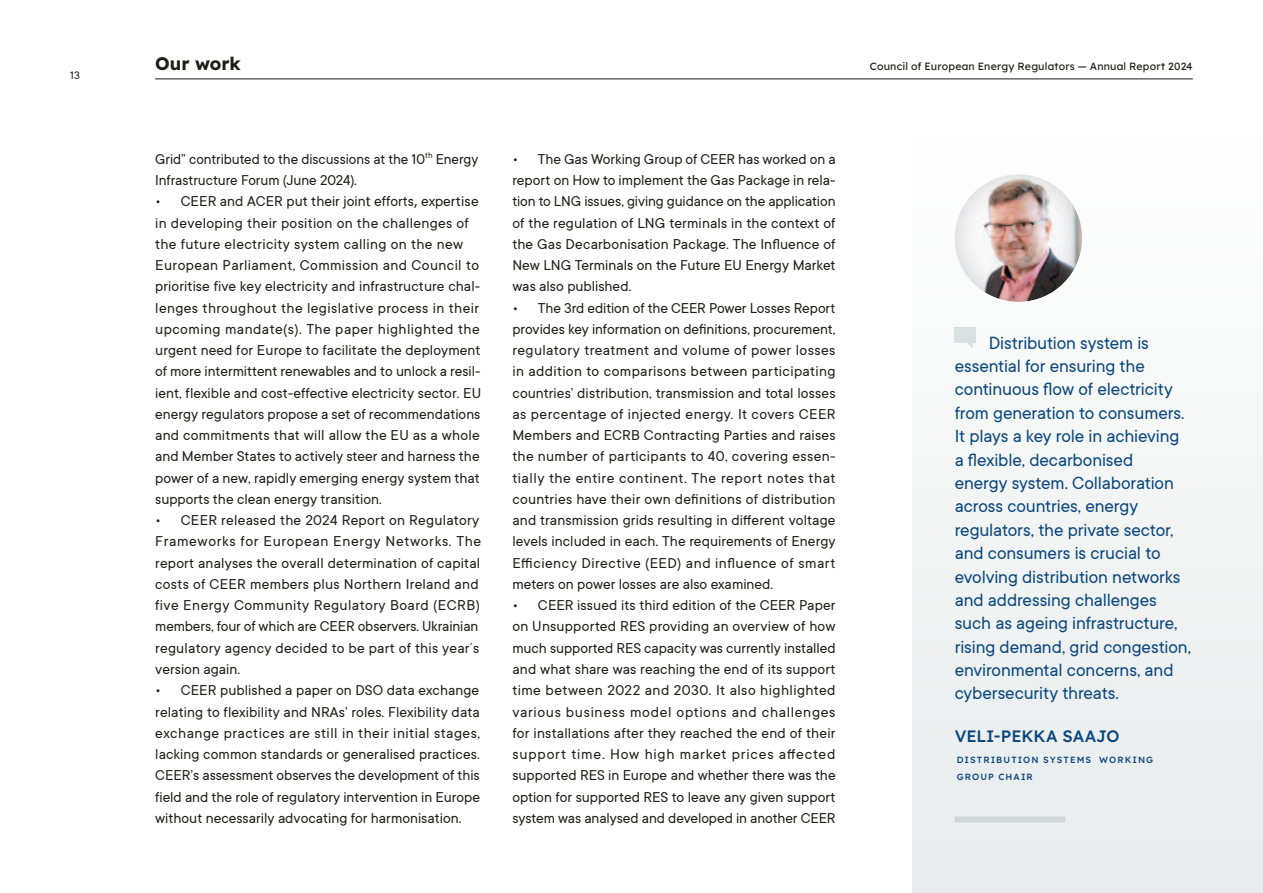
<style>
.page{position:relative;width:1263px;height:893px;background:#fff}
.page>*{position:absolute;margin:0;border:0;box-sizing:border-box;transform-origin:0 0}
.t1{font:19.5px/23.4px "TT Commons";letter-spacing:-.005em;color:#09467d}
.t2{font:700 18px "Lexend Deca";letter-spacing:-.005em;color:#1d1d1b}
.t3{font:500 16.5px "Lexend Deca";letter-spacing:-.01em;color:#09467d}
.t4{font:15.75px/21.3px "TT Commons";letter-spacing:.005em;color:#1d1d1b;text-align:justify}
.t5{font:12px "TT Commons";color:#1d1d1b}
.t6{font:10.5px "Lexend Deca";letter-spacing:.02em;color:#1d1d1b}
.t7{font:500 9px/17px "Lexend Deca";letter-spacing:.115em;color:#09467d}
.s1{font-family:"Myriad Pro";font-size:15px}
.s2{font-family:"Myriad Pro"}
</style>
<div class="page">
<hr style="left:155px;top:79px;width:1038px;height:1px;background:#1d1d1b">
<div style="left:912px;top:138px;width:351px;height:755px;background:#f2f4f4"></div>
<div style="left:955px;top:816px;width:110px;height:6px;background:#cfd7d6"></div>
<div style="left:955px;top:327px;width:21px;height:16px;background:#d8e1e0"></div>
<svg style="left:968px;top:343px;width:5px;height:5px"></svg>
<div style="left:955px;top:172px;width:130px;height:131px;background:#1d1d1b;opacity:.2"></div>
<p class="t5" style="left:70px;top:67px;width:11px">13</p>
<p class="t2" style="left:155px;top:49px;width:87px">Our work</p>
<p class="t4" style="left:155px;top:148px;width:325px">Grid” contributed to the discussions at the 10<sup>th</sup> Energy<br>Infrastructure Forum (June 2024).</p>
<p class="t4" style="left:155px;top:190px;width:327px;text-align:left">• CEER and ACER put their join<span class="s1">t</span> efforts<span class="s2">,</span> expertise in developing their position on the challenges of the future electricity system calling on the new European Parliament, Commission and Council to prioritise five key electricity and infrastructure chal&shy;lenges throughout the legislative process in their upcoming mandate(s). The paper highlighted the urgent need for Europe to facilitate the deployment of more intermittent renewables and to unlock a resil&shy;ient, flexible and cost-effective electricity sector. EU energy regulators propose a set of recommendations and commitments that will allow the EU as a whole and Member States to actively steer and harness the power of a new, rapidly emerging energy system that supports the clean energy transition.</p>
<p class="t4" style="left:155px;top:509px;width:327px;text-align:left">• CEER released the 2024 Report on Regulatory Frameworks for European Energy Networks. The report analyses the overall determination of capital costs of CEER members plus Northern Ireland and five Energy Community Regulatory Board (ECRB) members, four of which are CEER observers. Ukrainian regulatory agency decided to be part of this year´s version again.</p>
<p class="t4" style="left:155px;top:679px;width:326px">• CEER published a paper on DSO data exchange relating to flexibility and NRAs’ roles. Flexibility data exchange practices are still in their initial stages, lacking common standards or generalised practices.<br>CEER’s assessment observes the development of this field and the role of regulatory intervention in Europe without necessarily advocating for harmonisation.</p>
<p class="t4" style="left:512px;top:148px;width:325px">• The Gas Working Group of CEER has worked on a report on How to implement the Gas Package in rela&shy;tion to LNG issues, giving guidance on the application of the regulation of LNG terminals in the context of the Gas Decarbonisation Package. The Influence of New LNG Terminals on the Future EU Energy Market was also published.</p>
<p class="t4" style="left:512px;top:297px;width:325px">• The 3rd edition of the CEER Power Losses Report provides key information on definitions, procurement, regulatory treatment and volume of power losses in addition to comparisons between participating countries’ distribution, transmission and total losses as percentage of injected energy. It covers CEER Members and ECRB Contracting Parties and raises the number of participants to 40, covering essen&shy;tially the entire continent. The report notes that countries have their own definitions of distribution and transmission grids resulting in different voltage levels included in each. The requirements of Energy Efficiency Directive (EED) and influence of smart meters on power losses are also examined.</p>
<p class="t4" style="left:512px;top:594px;width:325px">• CEER issued its third edition of the CEER Paper on Unsupported RES providing an overview of how much supported RES capacity was currently installed and what share was reaching the end of its support time between 2022 and 2030. It also highlighted various business model options and challenges for installations after they reached the end of their support time. How high market prices affected supported RES in Europe and whether there was the option for supported RES to leave any given support system was analysed and developed in another CEER</p>
<p class="t6" style="left:870px;top:59px;width:324px">Council of European Energy Regulators — Annual Report 2024</p>
<p class="t1" style="left:955px;top:330px;width:238px;text-indent:34px">Distribution system is essential for ensuring the continuous flow of electricity from generation to consumers.<br>It plays a key role in achieving a flexible, decarbonised<br>energy system. Collaboration across countries, energy regulators, the private sector, and consumers is crucial to evolving distribution networks and addressing challenges such as ageing infrastructure, rising demand, grid congestion, environmental concerns, and cybersecurity threats.</p>
<p class="t3" style="left:955px;top:724px;width:166px">VELI-PEKKA SAAJO</p>
<p class="t7" style="left:957px;top:751px;width:198px">DISTRIBUTION SYSTEMS WORKING<br>GROUP CHAIR</p>
</div>
